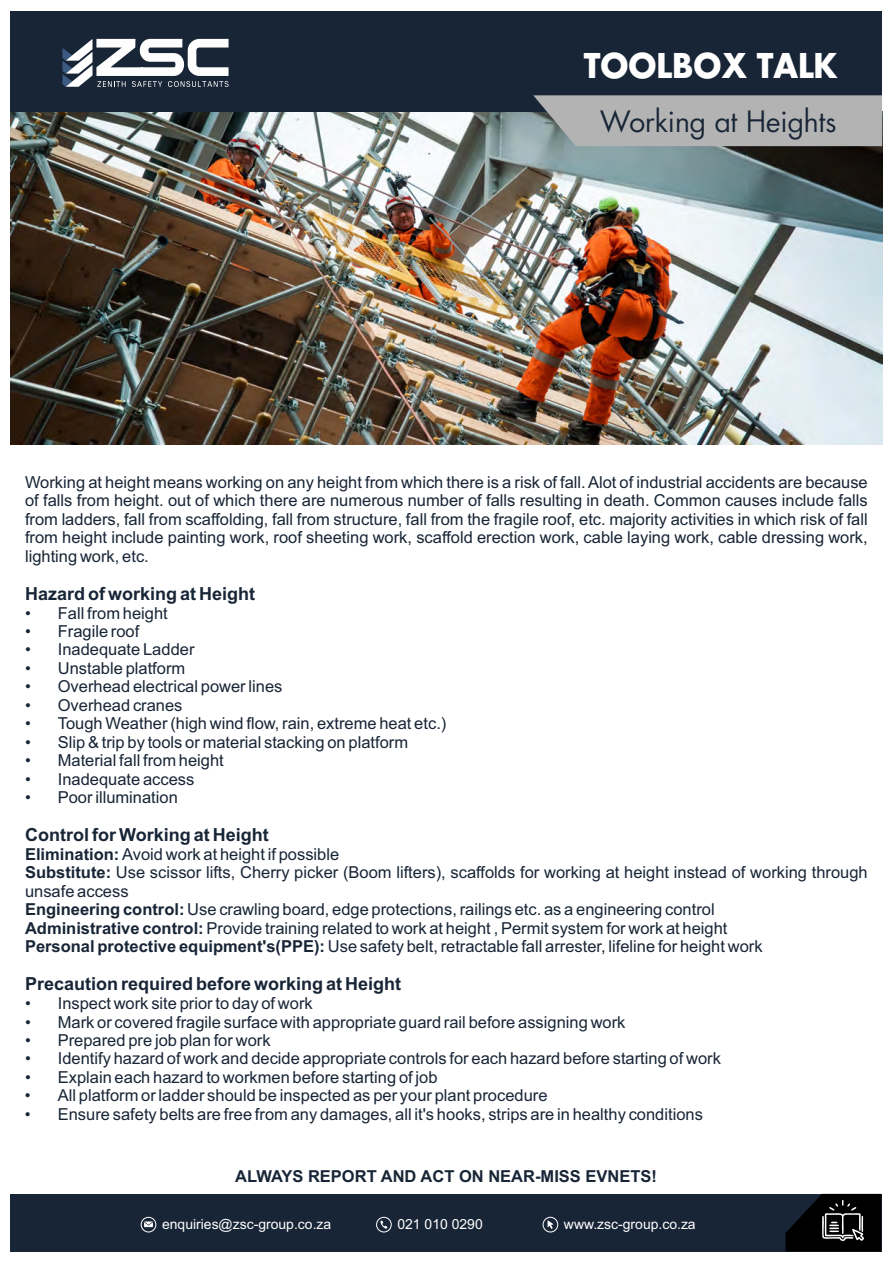
<style>
.page{position:relative;width:893px;height:1263px;background:#fff}
.page>*{position:absolute;margin:0;border:0;box-sizing:border-box;transform-origin:0 0}
.t1{font:700 37.5px "Architype Renner W01";color:#fff}
.t2{font:32.25px "Architype Renner W01";color:#182536}
.t3{font:700 18px "Arial";color:#182536}
.t4{font:16.5px/18.5px "Arial";color:#182536;text-align:justify}
.t5{font:700 16.5px "Arial";color:#182536}
.t6{font:13.95px "Arial";color:#fff}
.s1{font-weight:700}
</style>
<div class="page">
<img style="left:10px;top:111px;width:872px;height:333px">
<div style="left:10px;top:11px;width:872px;height:100px;background:#182536"></div>
<svg style="left:62px;top:39px;width:167px;height:48px"></svg>
<svg style="left:533px;top:95px;width:349px;height:51px;background:#aeafaf"></svg>
<div style="left:10px;top:1194px;width:872px;height:57px;background:#182536"></div>
<svg style="left:380px;top:1220px;width:7px;height:9px"></svg>
<div style="left:376px;top:1217px;width:16px;height:15px;border:1px solid #fff;border-radius:50%"></div>
<svg style="left:144px;top:1221px;width:9px;height:6px"></svg>
<div style="left:141px;top:1217px;width:15px;height:15px;border:1px solid #fff;border-radius:50%"></div>
<svg style="left:547px;top:1220px;width:6px;height:9px"></svg>
<div style="left:543px;top:1217px;width:15px;height:15px;border:1px solid #fff;border-radius:50%"></div>
<svg style="left:785px;top:1194px;width:96px;height:57px;background:#17181b"></svg>
<h1 class="t1" style="left:584px;top:49px;width:255px">TOOLBOX TALK</h1>
<h2 class="t2" style="left:600px;top:107px;width:238px">Working at Heights</h2>
<p class="t4" style="left:25px;top:474px;width:844px">Working at height means working on any height from which there is a risk of fall. Alot of industrial accidents are because of falls from height. out of which there are numerous number of falls resulting in death. Common causes include falls from ladders, fall from scaffolding, fall from structure, fall from the fragile roof, etc. majority activities in which risk of fall from height include painting work, roof sheeting work, scaffold erection work, cable laying work, cable dressing work, lighting work, etc.</p>
<p class="t3" style="left:25px;top:587px;width:232px">Hazard of working at Height</p>
<p class="t4" style="left:25px;top:605px;width:144px">• Fall from height</p>
<p class="t4" style="left:25px;top:623px;width:116px">• Fragile roof</p>
<p class="t4" style="left:25px;top:642px;width:171px">• Inadequate Ladder</p>
<p class="t4" style="left:25px;top:660px;width:162px">• Unstable platform</p>
<p class="t4" style="left:25px;top:679px;width:259px">• Overhead electrical power lines</p>
<p class="t4" style="left:25px;top:697px;width:159px">• Overhead cranes</p>
<p class="t4" style="left:25px;top:716px;width:423px">• Tough Weather (high wind flow, rain, extreme heat etc.)</p>
<p class="t4" style="left:25px;top:734px;width:385px">• Slip &amp; trip by tools or material stacking on platform</p>
<p class="t4" style="left:25px;top:753px;width:200px">• Material fall from height</p>
<p class="t4" style="left:25px;top:771px;width:171px">• Inadequate access</p>
<p class="t4" style="left:25px;top:789px;width:154px">• Poor illumination</p>
<p class="t3" style="left:25px;top:828px;width:245px">Control for Working at Height</p>
<p class="t4" style="left:25px;top:846px;width:844px;text-align:left"><span class="s1">Elimination:</span> Avoid work at height if possible<br><span class="s1">Substitute:</span> Use scissor lifts, Cherry picker (Boom lifters), scaffolds for working at height instead of working through unsafe access<br><span class="s1">Engineering control:</span> Use crawling board, edge protections, railings etc. as a engineering control<br><span class="s1">Administrative control:</span> Provide training related to work at height , Permit system for work at height<br><span class="s1">Personal protective equipment's(PPE):</span> Use safety belt, retractable fall arrester, lifeline for height work</p>
<p class="t3" style="left:25px;top:977px;width:378px">Precaution required before working at Height</p>
<p class="t4" style="left:25px;top:995px;width:289px">• Inspect work site prior to day of work</p>
<p class="t4" style="left:25px;top:1014px;width:602px">• Mark or covered fragile surface with appropriate guard rail before assigning work</p>
<p class="t4" style="left:25px;top:1032px;width:247px">• Prepared pre job plan for work</p>
<p class="t4" style="left:25px;top:1051px;width:697px">• Identify hazard of work and decide appropriate controls for each hazard before starting of work</p>
<p class="t4" style="left:25px;top:1069px;width:414px">• Explain each hazard to workmen before starting of job</p>
<p class="t4" style="left:25px;top:1088px;width:524px">• All platform or ladder should be inspected as per your plant procedure</p>
<p class="t4" style="left:25px;top:1106px;width:679px">• Ensure safety belts are free from any damages, all it's hooks, strips are in healthy conditions</p>
<p class="t5" style="left:235px;top:1170px;width:423px">ALWAYS REPORT AND ACT ON NEAR-MISS EVNETS!</p>
<p class="t6" style="left:162px;top:1219px;width:171px">enquiries@zsc-group.co.za</p>
<p class="t6" style="left:397px;top:1219px;width:87px">021 010 0290</p>
<p class="t6" style="left:564px;top:1218px;width:133px">www.zsc-group.co.za</p>
</div>
